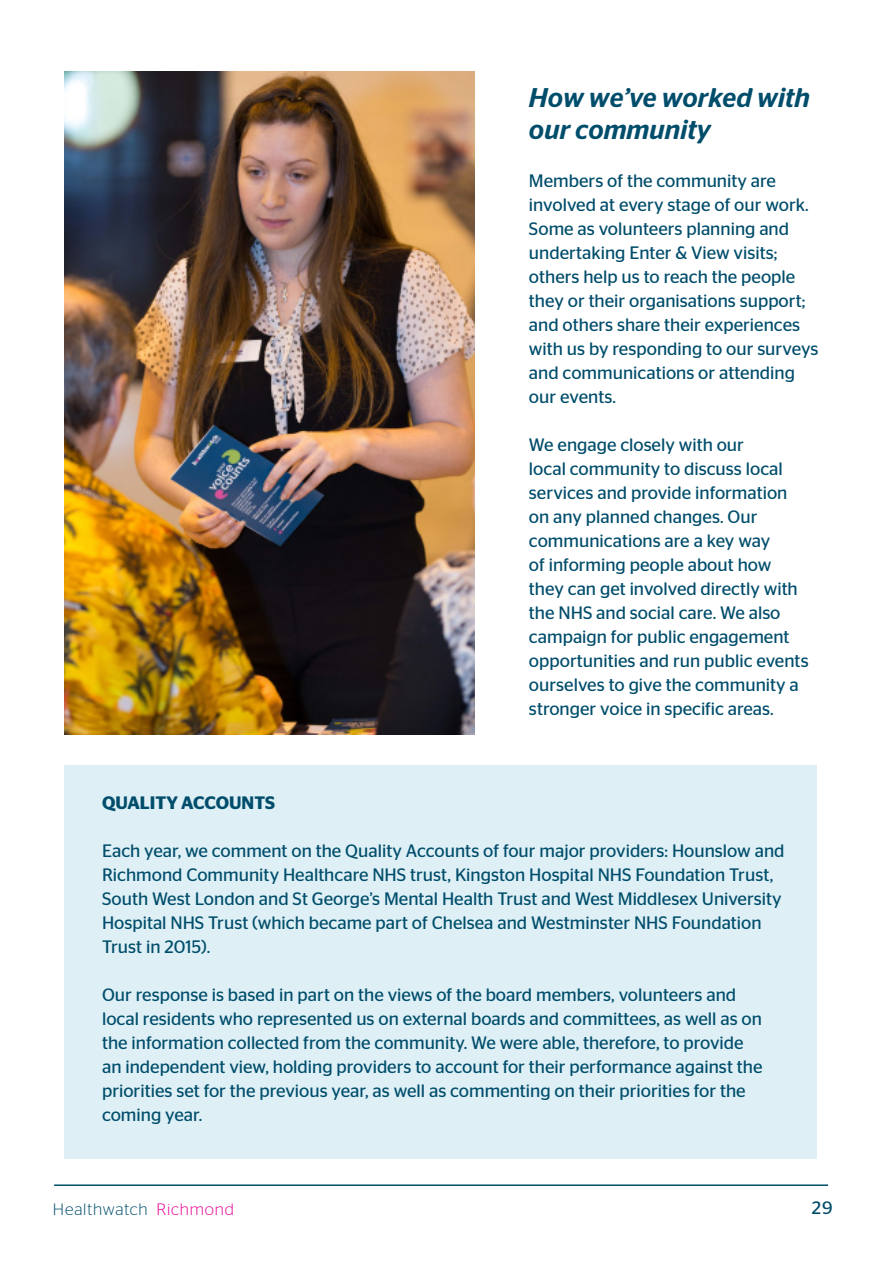
<style>
.page{position:relative;width:893px;height:1263px;background:#fff}
.page>*{position:absolute;margin:0;border:0;box-sizing:border-box;transform-origin:0 0}
.t1{font:italic 500 27px/32.4px "Stag Sans";color:#004d6b}
.t2{font:18px/24px "Stag Sans";color:#004d6b}
.t3{font:600 18px "Stag Sans";color:#004d6b}
.t4{font:300 16.5px "Stag Sans";letter-spacing:.05em;color:#004d6b}
.s1{color:#e80094}
</style>
<div class="page">
<div style="left:65px;top:765px;width:752px;height:394px;background:#def0f6"></div>
<hr style="left:54px;top:1184px;width:774px;height:2px;background:#004d6b">
<img style="left:65px;top:71px;width:409px;height:664px">
<h1 class="t1" style="left:529px;top:81px;width:282px">How we’ve worked with our community</h1>
<p class="t2" style="left:529px;top:169px;width:291px">Members of the community are involved at every stage of our work.<br>Some as volunteers planning and undertaking Enter &amp; View visits; others help us to reach the people they or their organisations support; and others share their experiences with us by responding to our surveys and communications or attending our events.</p>
<p class="t2" style="left:529px;top:433px;width:281px">We engage closely with our<br>local community to discuss local services and provide information on any planned changes. Our communications are a key way<br>of informing people about how they can get involved directly with the NHS and social care. We also campaign for public engagement opportunities and run public events ourselves to give the community a stronger voice in specific areas.</p>
<p class="t3" style="left:102px;top:792px;width:175px">QUALITY ACCOUNTS</p>
<p class="t2" style="left:102px;top:838px;width:684px">Each year, we comment on the Quality Accounts of four major providers: Hounslow and Richmond Community Healthcare NHS trust, Kingston Hospital NHS Foundation Trust, South West London and St George’s Mental Health Trust and West Middlesex University Hospital NHS Trust (which became part of Chelsea and Westminster NHS Foundation Trust in 2015).</p>
<p class="t2" style="left:102px;top:982px;width:662px">Our response is based in part on the views of the board members, volunteers and local residents who represented us on external boards and committees, as well as on the information collected from the community. We were able, therefore, to provide an independent view, holding providers to account for their performance against the priorities set for the previous year, as well as commenting on their priorities for the coming year.</p>
<p class="t4" style="left:53px;top:1200px;width:183px">Healthwatch <span class="s1">Richmond</span></p>
<p class="t2" style="left:812px;top:1196px;width:22px">29</p>
</div>
